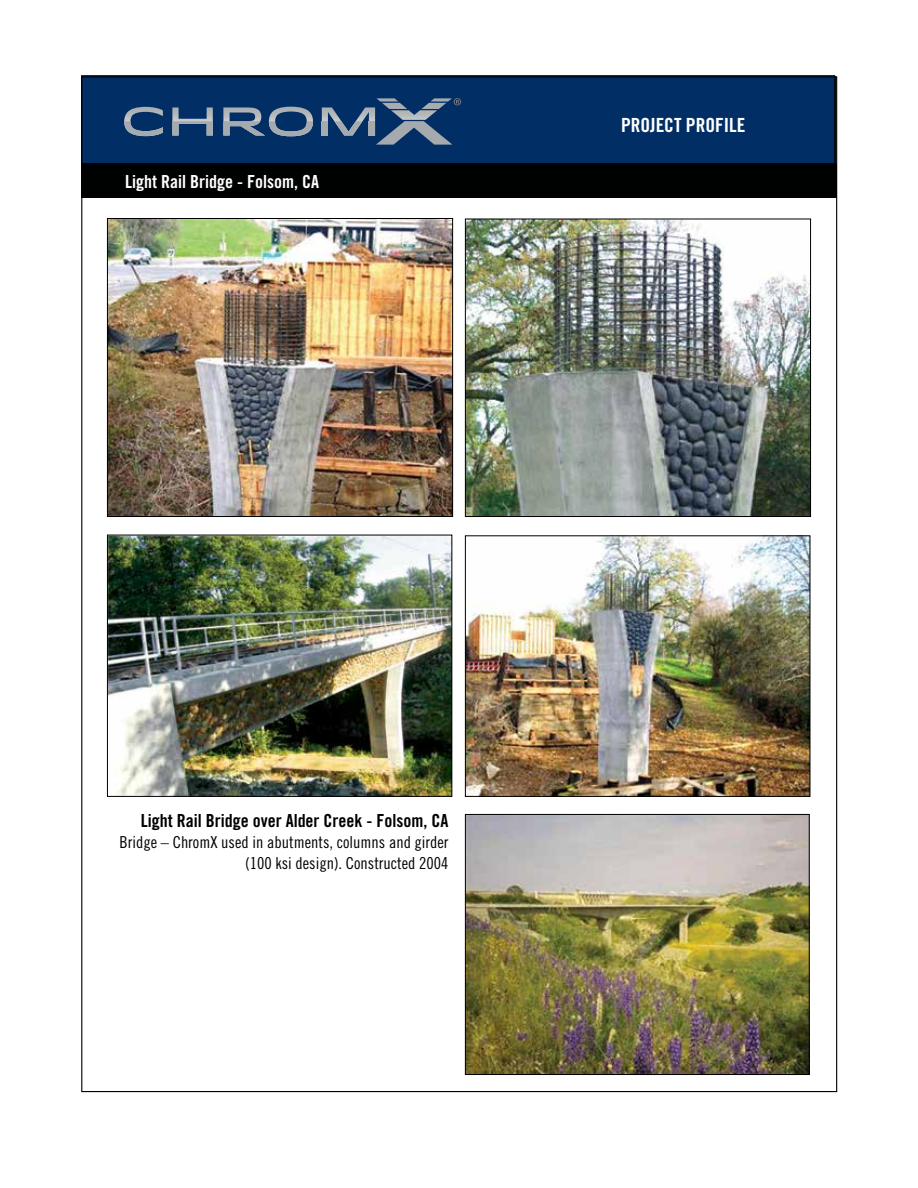
<style>
.page{position:relative;width:918px;height:1188px;background:#fff}
.page>*{position:absolute;margin:0;border:0;box-sizing:border-box;transform-origin:0 0}
.t1{font:19.5px "Trade Gothic LT Std Bd Cn 20";color:#fff}
.t2{font:18px "Trade Gothic LT Std Bd Cn 20";color:#000}
.t3{font:18px "Trade Gothic LT Std Bd Cn 20";color:#fff}
.t4{font:16.5px/21px "Trade Gothic LT Std Cn 18";color:#000;text-align:right}
</style>
<div class="page">
<div style="left:82px;top:164px;width:755px;height:33px;background:#000101"></div>
<img style="left:109px;top:537px;width:341px;height:258px">
<div style="left:107px;top:535px;width:345px;height:262px;border:1px solid #000"></div>
<img style="left:467px;top:537px;width:341px;height:258px">
<div style="left:465px;top:535px;width:345px;height:262px;border:1px solid #000"></div>
<img style="left:109px;top:220px;width:342px;height:295px">
<div style="left:107px;top:218px;width:346px;height:299px;border:1px solid #000"></div>
<img style="left:467px;top:221px;width:342px;height:294px">
<div style="left:465px;top:219px;width:346px;height:298px;border:1px solid #000"></div>
<img style="left:467px;top:816px;width:341px;height:257px">
<div style="left:465px;top:814px;width:345px;height:261px;border:1px solid #000"></div>
<div style="left:82px;top:76px;width:753px;height:87px;background:#012e65"></div>
<div style="left:81px;top:75px;width:754px;height:89px;border:1px solid #000"></div>
<svg style="left:124px;top:107px;width:39px;height:29px"></svg>
<svg style="left:172px;top:107px;width:41px;height:29px"></svg>
<svg style="left:223px;top:107px;width:90px;height:29px"></svg>
<svg style="left:322px;top:98px;width:139px;height:47px"></svg>
<p class="t3" style="left:125px;top:170px;width:195px">Light Rail Bridge - Folsom, CA</p>
<p class="t1" style="left:621px;top:113px;width:126px">PROJECT PROFILE</p>
<p class="t2" style="left:141px;top:810px;width:309px">Light Rail Bridge over Alder Creek - Folsom, CA</p>
<p class="t4" style="left:120px;top:832px;width:330px">Bridge – ChromX used in abutments, columns and girder (100 ksi design). Constructed 2004</p>
</div>
